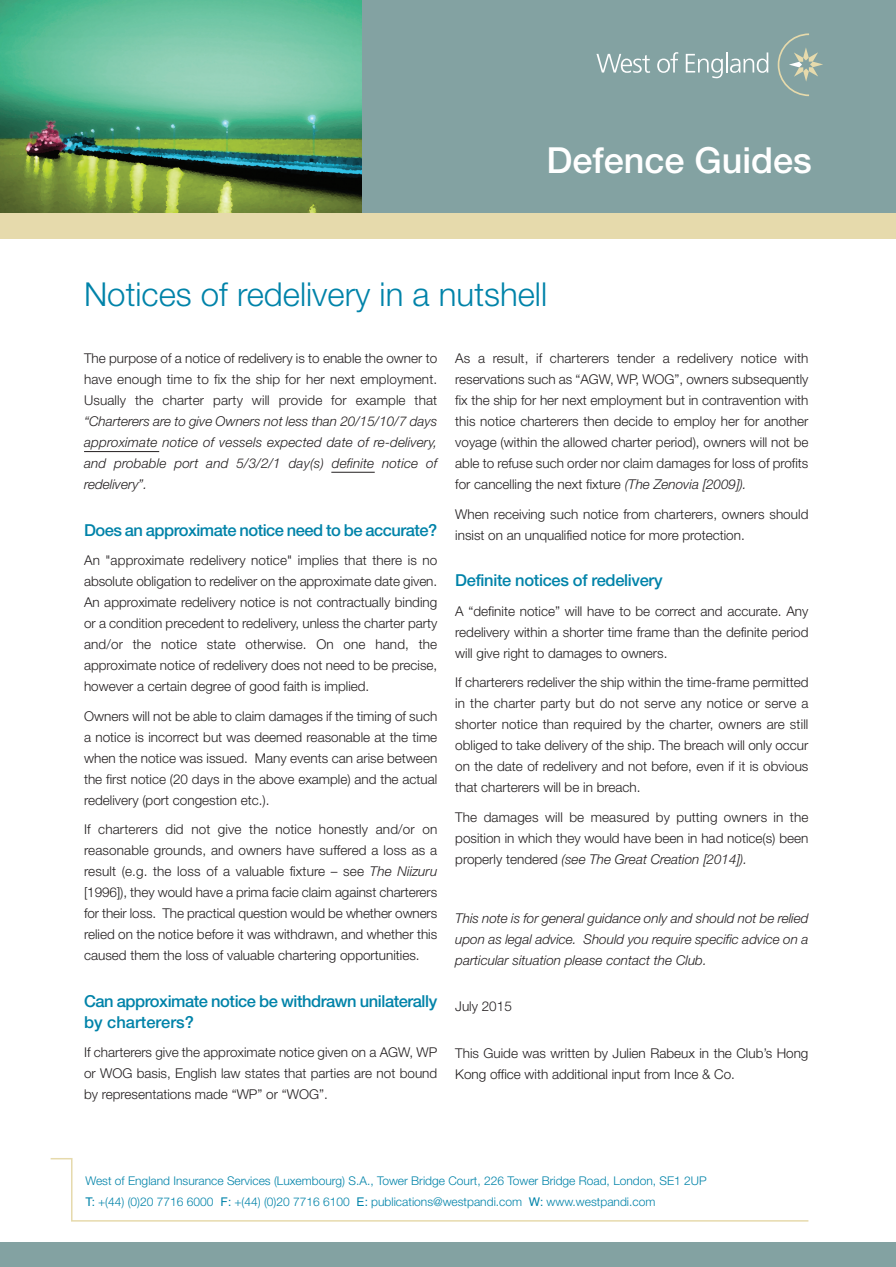
<style>
.page{position:relative;width:896px;height:1267px;background:#fff}
.page>*{position:absolute;margin:0;border:0;box-sizing:border-box;transform-origin:0 0}
.t1{font:500 36px "Helvetica Neue";color:#fff}
.t2{font:300 33px "Helvetica Neue";color:#0083a9}
.t3{font:500 16.5px/21px "Helvetica Neue";letter-spacing:-.025em;color:#0083a9}
.t4{font:300 13.5px/21px "Helvetica Neue";color:#231f20;text-align:justify}
.t5{font:italic 300 13.5px/21px "Helvetica Neue";color:#231f20;text-align:justify}
.t6{font:300 12px/21.3px "Helvetica Neue";color:#0083a9}
.s1{font-style:italic}
.s2{font-family:"Helvetica";font-weight:400}
</style>
<div class="page">
<svg style="left:50px;top:1158px;width:759px;height:64px"></svg>
<div style="left:0;top:1242px;width:895px;height:25px;background:#83a2a2"></div>
<div style="left:0;top:0;width:895px;height:218px;background:#83a2a2"></div>
<img style="left:0;top:0;width:362px;height:213px">
<svg style="left:777px;top:33px;width:46px;height:63px"></svg>
<svg style="left:596px;top:54px;width:54px;height:19px"></svg>
<svg style="left:657px;top:52px;width:21px;height:21px"></svg>
<svg style="left:685px;top:54px;width:37px;height:24px"></svg>
<hr style="left:725px;top:52px;width:2px;height:21px;background:#fff">
<svg style="left:730px;top:52px;width:38px;height:21px"></svg>
<div style="left:0;top:213px;width:895px;height:25px;background:#e6daac"></div>
<hr style="left:84px;top:451px;width:75px;height:1px;background:#231f20">
<hr style="left:331px;top:472px;width:43px;height:1px;background:#231f20">
<h1 class="t1" style="left:546px;top:131px;width:267px">Defence Guides</h1>
<h2 class="t2" style="left:84px;top:267px;width:464px">Notices of redelivery in a nutshell</h2>
<p class="t4" style="left:84px;top:347px;width:354px">The purpose of a notice of redelivery is to enable the owner to have enough time to fix the ship for her next employment.<br>Usually the charter party will provide for example that</p>
<p class="t5" style="left:84px;top:410px;width:354px">“Charterers are to give Owners not less than 20/15/10/7 days approximate notice of vessels expected date of re-delivery, and probable port and 5/3/2/1 day(s) definite notice of redelivery”.</p>
<p class="t3" style="left:84px;top:518px;width:354px">Does an approximate notice need to be accurate?</p>
<p class="t4" style="left:84px;top:549px;width:354px">An "approximate redelivery notice" implies that there is no absolute obligation to redeliver on the approximate date given.<br>An approximate redelivery notice is not contractually binding or a condition precedent to redelivery, unless the charter party and/or the notice state otherwise. On one hand, the approximate notice of redelivery does not need to be precise, however a certain degree of good faith is implied.</p>
<p class="t4" style="left:84px;top:704px;width:354px">Owners will not be able to claim damages if the timing of such a notice is incorrect but was deemed reasonable at the time when the notice was issued. Many events can arise between the first notice (20 days in the above example) and the actual redelivery (port congestion etc.).</p>
<p class="t4" style="left:84px;top:818px;width:354px">If charterers did not give the notice honestly and/or on reasonable grounds, and owners have suffered a loss as a result (e.g. the loss of a valuable fixture – see <span class="s1">The Niizuru </span>[1996]), they would have a prima facie claim against charterers for their loss. The practical question would be whether owners relied on the notice before it was withdrawn, and whether this caused them the loss of valuable chartering opportunities.</p>
<p class="t3" style="left:84px;top:989px;width:354px">Can approximate notice be withdrawn unilaterally by charterers?</p>
<p class="t4" style="left:84px;top:1041px;width:354px">If charterers give the approximate notice given on a AGW, WP or WOG basis, English law states that parties are not bound by representations made “WP” or “WOG”.</p>
<p class="t4" style="left:455px;top:347px;width:354px">As a result, if charterers tender a redelivery notice with reservations such as “AGW, WP, WOG”, owners subsequently fix the ship for her next employment but in contravention with this notice charterers then decide to employ her for another voyage (within the allowed charter period), owners will not be able to refuse such order nor claim damages for loss of profits for cancelling the next fixture <span class="s1">(The Zenovia [2009]).</span></p>
<p class="t4" style="left:455px;top:502px;width:354px">When receiving such notice from charterers, owners should insist on an unqualified notice for more protection.</p>
<p class="t3" style="left:455px;top:569px;width:209px">Definite notices of redelivery</p>
<p class="t4" style="left:455px;top:599px;width:354px">A “definite notice” will have to be correct and accurate. Any redelivery within a shorter time frame than the definite period will give right to damages to owners.</p>
<p class="t4" style="left:455px;top:671px;width:354px">If charterers redeliver the ship within the time-frame permitted in the charter party but do not serve any notice or serve a shorter notice than required by the charter, owners are still obliged to take delivery of the ship. The breach will only occur on the date of redelivery and not before, even if it is obvious that charterers will be in breach.</p>
<p class="t4" style="left:455px;top:805px;width:354px">The damages will be measured by putting owners in the position in which they would have been in had notice(s) been properly tendered <span class="s1">(see The Great Creation [2014]).</span></p>
<p class="t5" style="left:455px;top:906px;width:354px">This note is for general guidance only and should not be relied upon as legal advice. Should you require specific advice on a particular situation please contact the Club.</p>
<p class="t4" style="left:455px;top:995px;width:58px">July 2015</p>
<p class="t4" style="left:455px;top:1041px;width:354px">This Guide was written by Julien Rabeux in the Club’s Hong<br>Kong office with additional input from Ince &amp; Co.</p>
<p class="t6" style="left:85px;top:1169px;width:622px">West of England Insurance Services (Luxembourg) S.A., Tower Bridge Court, 226 Tower Bridge Road, London, SE1 2UP<br><span class="s2">T:</span> +(44) (0)20 7716 6000 <span class="s2">F:</span> +(44) (0)20 7716 6100 <span class="s2">E:</span> publications@westpandi.com <span class="s2">W:</span> www.westpandi.com</p>
</div>
